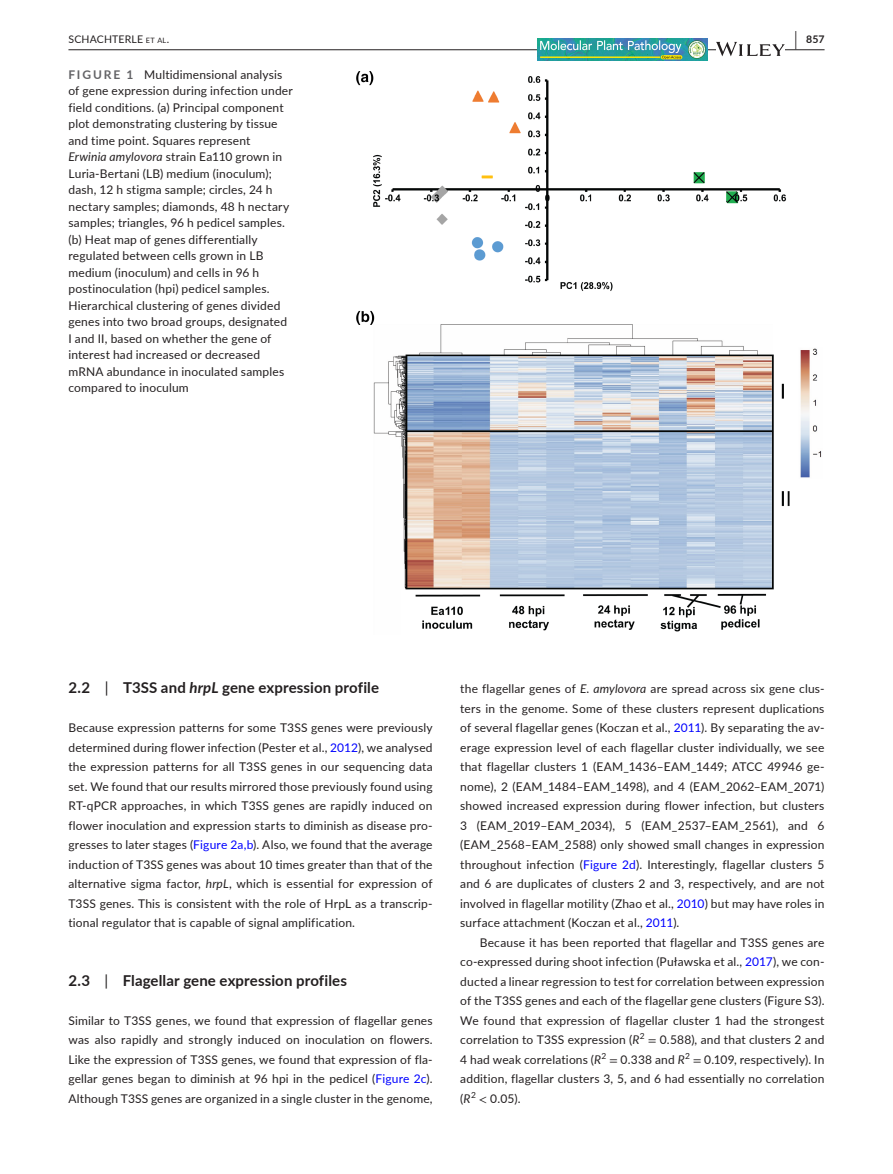
<style>
.page{position:relative;width:893px;height:1174px;background:#fff}
.page>*{position:absolute;margin:0;border:0;box-sizing:border-box;transform-origin:0 0}
.t1{font:700 15px "Lato";letter-spacing:.01em;color:#231f20}
.t2{font:12px/19.5px "Lato";letter-spacing:.015em;color:#231f20;text-align:justify}
.t3{font:10.5px "Lato";letter-spacing:.02em;color:#231f20}
.t4{font:700 10.5px "Lato";color:#231f20}
.s1{font-size:7.35px}
.s2{font-size:19.5px}
.s3{font-weight:700;color:#636366}
.s4{font-style:italic}
.s5{font-weight:400}
.s6{color:#00f}
.s7{font-family:"STIX"}
</style>
<div class="page">
<hr style="left:68px;top:49px;width:756px;height:1px;background:#231f20">
<img style="left:537px;top:38px;width:171px;height:22px">
<svg style="left:716px;top:42px;width:69px;height:14px"></svg>
<img style="left:356px;top:71px;width:466px;height:561px">
<p class="t3" style="left:68px;top:31px;width:102px">SCHACHTERLE <span class="s1">et al</span>.</p>
<p class="t4" style="left:795px;top:31px;width:31px"><span class="s2">|</span> 857</p>
<p class="t2" style="left:68px;top:66px;width:226px;line-height:16.5px;text-align:left"><span class="s3">FIGURE 1</span> Multidimensional analysis of gene expression during infection under field conditions. (a) Principal component plot demonstrating clustering by tissue and time point. Squares represent<br><span class="s4">Erwinia amylovora</span> strain Ea110 grown in Luria-Bertani (LB) medium (inoculum); dash, 12 h stigma sample; circles, 24 h nectary samples; diamonds, 48 h nectary samples; triangles, 96 h pedicel samples. (b) Heat map of genes differentially regulated between cells grown in LB medium (inoculum) and cells in 96 h postinoculation (hpi) pedicel samples.<br>Hierarchical clustering of genes divided genes into two broad groups, designated I and II, based on whether the gene of interest had increased or decreased mRNA abundance in inoculated samples compared to inoculum</p>
<p class="t1" style="left:68px;top:677px;width:312px">2.2 <span class="s5">|</span> T3SS and <span class="s4">hrpL</span> gene expression profile</p>
<p class="t2" style="left:68px;top:717px;width:366px">Because expression patterns for some T3SS genes were previously determined during flower infection (Pester et al., <span class="s6">2012</span>), we analysed the expression patterns for all T3SS genes in our sequencing data set. We found that our results mirrored those previously found using RT-qPCR approaches, in which T3SS genes are rapidly induced on flower inoculation and expression starts to diminish as disease pro&shy;gresses to later stages (<span class="s6">Figure 2a,b</span>). Also, we found that the average induction of T3SS genes was about 10 times greater than that of the alternative sigma factor, <span class="s4">hrpL</span>, which is essential for expression of T3SS genes. This is consistent with the role of HrpL as a transcrip&shy;tional regulator that is capable of signal amplification.</p>
<p class="t1" style="left:68px;top:969px;width:280px">2.3 <span class="s5">|</span> Flagellar gene expression profiles</p>
<p class="t2" style="left:68px;top:1010px;width:366px">Similar to T3SS genes, we found that expression of flagellar genes was also rapidly and strongly induced on inoculation on flowers.<br>Like the expression of T3SS genes, we found that expression of fla&shy;gellar genes began to diminish at 96 hpi in the pedicel (<span class="s6">Figure 2c</span>).<br>Although T3SS genes are organized in a single cluster in the genome,</p>
<p class="t2" style="left:460px;top:678px;width:366px">the flagellar genes of <span class="s4">E. amylovora</span> are spread across six gene clus&shy;ters in the genome. Some of these clusters represent duplications of several flagellar genes (Koczan et al., <span class="s6">2011</span>). By separating the av&shy;erage expression level of each flagellar cluster individually, we see that flagellar clusters 1 (EAM_1436–EAM_1449; ATCC 49946 ge&shy;nome), 2 (EAM_1484–EAM_1498), and 4 (EAM_2062–EAM_2071) showed increased expression during flower infection, but clusters 3 (EAM_2019–EAM_2034), 5 (EAM_2537–EAM_2561), and 6 (EAM_2568–EAM_2588) only showed small changes in expression throughout infection (<span class="s6">Figure 2d</span>). Interestingly, flagellar clusters 5 and 6 are duplicates of clusters 2 and 3, respectively, and are not involved in flagellar motility (Zhao et al., <span class="s6">2010</span>) but may have roles in surface attachment (Koczan et al., <span class="s6">2011</span>).</p>
<p class="t2" style="left:460px;top:932px;width:366px;text-indent:20px">Because it has been reported that flagellar and T3SS genes are co-expressed during shoot infection (Puławska et al., <span class="s6">2017</span>), we con&shy;ducted a linear regression to test for correlation between expression of the T3SS genes and each of the flagellar gene clusters (Figure S3).<br>We found that expression of flagellar cluster 1 had the strongest correlation to T3SS expression (<span class="s4">R</span><sup>2</sup> <span class="s7">=</span> 0.588), and that clusters 2 and 4 had weak correlations (<span class="s4">R</span><sup>2</sup> <span class="s7">=</span> 0.338 and <span class="s4">R</span><sup>2</sup> <span class="s7">=</span> 0.109, respectively). In addition, flagellar clusters 3, 5, and 6 had essentially no correlation (<span class="s4">R</span><sup>2</sup> <span class="s7">&lt;</span> 0.05).</p>
</div>
